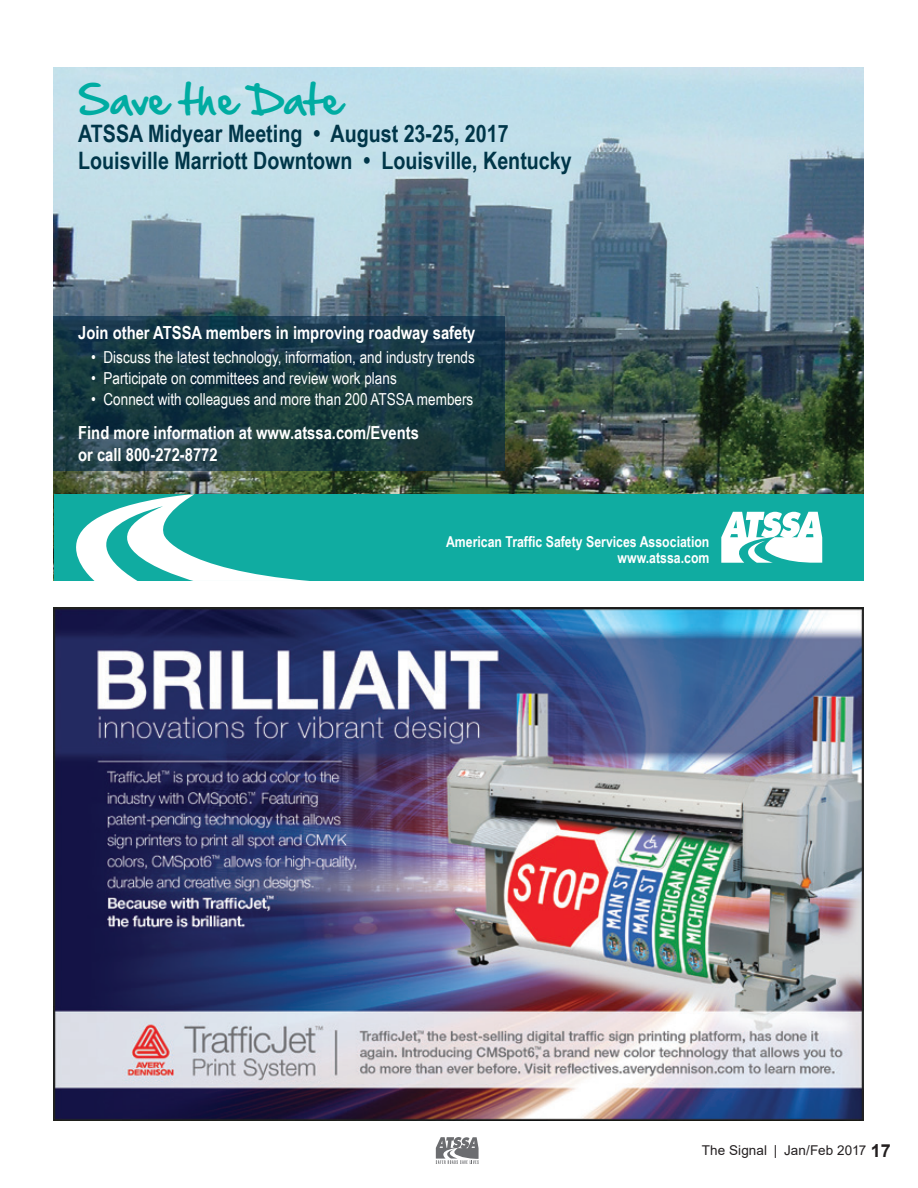
<style>
.page{position:relative;width:918px;height:1188px;background:#fff}
.page>*{position:absolute;margin:0;border:0;box-sizing:border-box;transform-origin:0 0}
.t1{font:36px "Hand Of Sean";color:#00aca2}
.t2{font:700 24px/27px "Arial Narrow";color:#003649}
.t3{font:700 18px/21.6px "Arial Narrow";color:#fff}
.t4{font:16.5px "Arial Narrow";color:#fff}
.t5{font:700 15px/16.5px "Arial Narrow";color:#fff;text-align:right}
.t6{font:13.5px "Arial";letter-spacing:.005em;color:#231f20}
.s1{font-weight:700;font-size:18px}
</style>
<div class="page">
<svg style="left:436px;top:1137px;width:43px;height:27px"></svg>
<img style="left:54px;top:68px;width:810px;height:426px">
<svg style="left:54px;top:316px;width:451px;height:155px;background:#193a43"></svg>
<div style="left:54px;top:494px;width:810px;height:86px;background:#10aca1"></div>
<svg style="left:76px;top:494px;width:223px;height:86px"></svg>
<svg style="left:721px;top:512px;width:101px;height:51px"></svg>
<img style="left:54px;top:608px;width:810px;height:512px">
<p class="t1" style="left:78px;top:68px;width:267px">Save the Date</p>
<p class="t2" style="left:78px;top:119px;width:495px">ATSSA Midyear Meeting • August 23-25, 2017<br>Louisville Marriott Downtown • Louisville, Kentucky</p>
<p class="t3" style="left:78px;top:321px;width:399px">Join other ATSSA members in improving roadway safety</p>
<p class="t4" style="left:91px;top:345px;width:385px">• Discuss the latest technology, information, and industry trends</p>
<p class="t4" style="left:91px;top:366px;width:307px">• Participate on committees and review work plans</p>
<p class="t4" style="left:91px;top:387px;width:384px">• Connect with colleagues and more than 200 ATSSA members</p>
<p class="t3" style="left:78px;top:421px;width:342px">Find more information at www.atssa.com/Events or call 800-272-8772</p>
<p class="t5" style="left:446px;top:533px;width:265px">American Traffic Safety Services Association www.atssa.com</p>
<p class="t6" style="left:702px;top:1141px;width:191px">The Signal | Jan/Feb 2017 <span class="s1">17</span></p>
</div>
